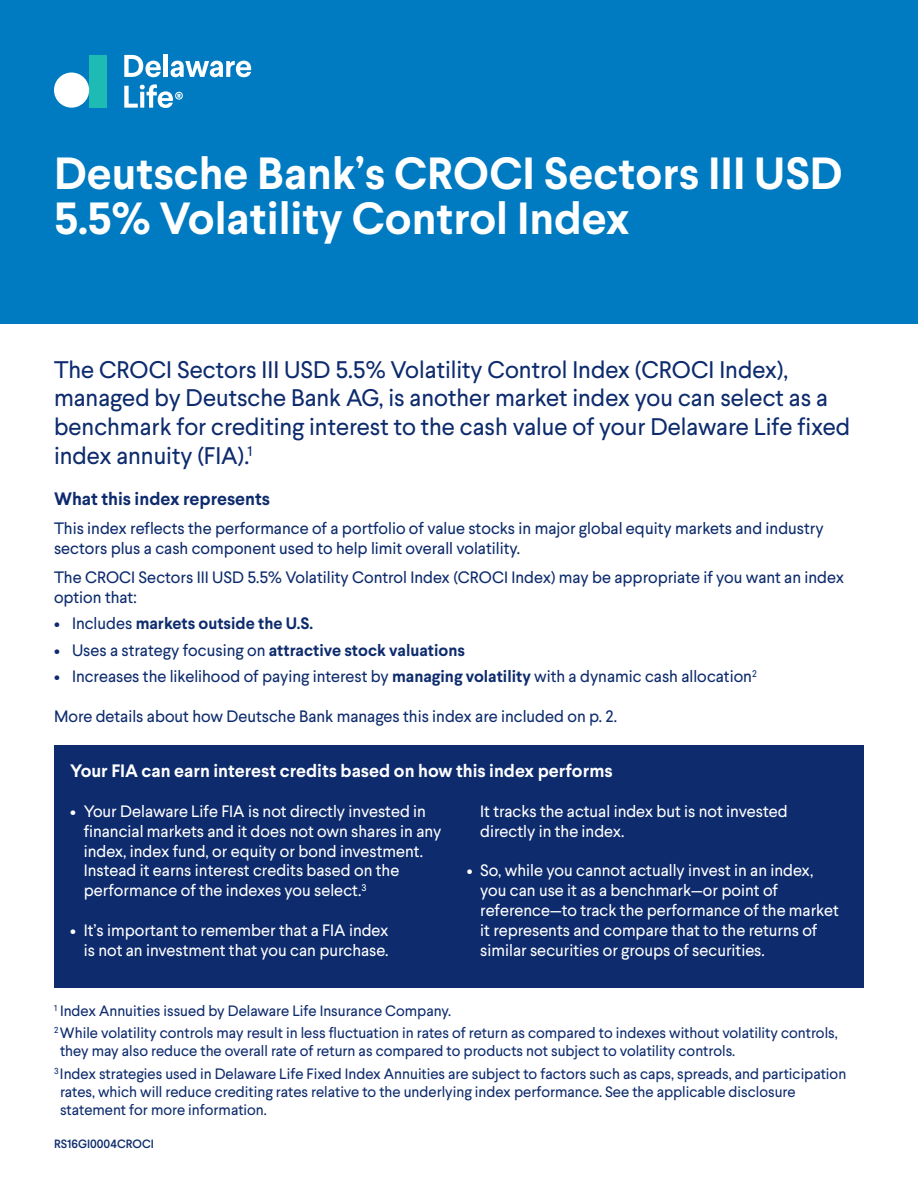
<style>
.page{position:relative;width:918px;height:1188px;background:#fff}
.page>*{position:absolute;margin:0;border:0;box-sizing:border-box;transform-origin:0 0}
.t1{font:700 45px "Larsseit";color:#fff}
.ParaStyle01-Leading{font:24px/28.8px "Larsseit";color:#0d2b6d}
.t2{font:700 18px "Larsseit";color:#fff}
.ParaStyle01-Leading-2{font:700 18px "Larsseit";color:#0d2b6d}
.t3{font:16.5px/19.8px "Larsseit";color:#fff}
.ParaStyle01-Leading-3{font:16.5px/19.8px "Larsseit";color:#0d2b6d}
.ParaStyle01-Leading-4{font:700 16.5px "Larsseit";color:#0d2b6d}
.ParaStyle01-Leading-5{font:15px/18px "Larsseit";color:#0d2b6d}
.t4{font:500 12px "Larsseit";color:#0d2b6d}
.s1{font-weight:400}
.s2{font-weight:700}
</style>
<div class="page">
<div style="left:0;top:0;width:918px;height:324px;background:#007bc2"></div>
<div style="left:54px;top:746px;width:810px;height:242px;background:#0d2b6d"></div>
<div style="left:89px;top:55px;width:18px;height:53px;background:#1dbbb3"></div>
<svg style="left:124px;top:55px;width:37px;height:22px"></svg>
<hr style="left:164px;top:54px;width:4px;height:23px;background:#fff">
<svg style="left:171px;top:61px;width:80px;height:16px"></svg>
<div style="left:54px;top:73px;width:35px;height:35px;background:#fff;border-radius:50%"></div>
<svg style="left:124px;top:84px;width:59px;height:24px"></svg>
<p class="t1" style="left:54px;top:143px;width:790px">Deutsche Bank’s CROCI Sectors III USD</p>
<p class="t1" style="left:54px;top:188px;width:577px">5.5% Volatility Control Index</p>
<p class="ParaStyle01-Leading" style="left:54px;top:354px;width:798px">The CROCI Sectors III USD 5.5% Volatility Control Index (CROCI Index), managed by Deutsche Bank AG, is another market index you can select as a benchmark for crediting interest to the cash value of your Delaware Life fixed index annuity (FIA).<sup>1</sup></p>
<p class="ParaStyle01-Leading-2" style="left:54px;top:487px;width:218px">What this index represents</p>
<p class="ParaStyle01-Leading-3" style="left:54px;top:518px;width:771px">This index reflects the performance of a portfolio of value stocks in major global equity markets and industry sectors plus a cash component used to help limit overall volatility.</p>
<p class="ParaStyle01-Leading-3" style="left:54px;top:567px;width:792px">The CROCI Sectors III USD 5.5% Volatility Control Index (CROCI Index) may be appropriate if you want an index option that:</p>
<p class="ParaStyle01-Leading-4" style="left:54px;top:612px;width:261px"><span class="s1">• Includes</span> markets outside the U.S.</p>
<p class="ParaStyle01-Leading-4" style="left:54px;top:639px;width:413px"><span class="s1">• Uses a strategy focusing on</span> attractive stock valuations</p>
<p class="ParaStyle01-Leading-3" style="left:54px;top:666px;width:704px">• Increases the likelihood of paying interest by <span class="s2">managing volatility</span> with a dynamic cash allocation<sup>2</sup></p>
<p class="ParaStyle01-Leading-3" style="left:54px;top:706px;width:565px">More details about how Deutsche Bank manages this index are included on p. 2.</p>
<p class="t2" style="left:70px;top:759px;width:544px">Your FIA can earn interest credits based on how this index performs</p>
<p class="t3" style="left:84px;top:801px;width:359px;text-indent:-14px">• Your Delaware Life FIA is not directly invested in financial markets and it does not own shares in any index, index fund, or equity or bond investment.<br>Instead it earns interest credits based on the performance of the indexes you select.<sup>3</sup></p>
<p class="t3" style="left:70px;top:920px;width:320px;text-align:right">• It’s important to remember that a FIA index is not an investment that you can purchase.</p>
<p class="t3" style="left:480px;top:801px;width:309px">It tracks the actual index but is not invested directly in the index.</p>
<p class="t3" style="left:480px;top:860px;width:360px;text-indent:-14px">• So, while you cannot actually invest in an index, you can use it as a benchmark—or point of reference—to track the performance of the market it represents and compare that to the returns of similar securities or groups of securities.</p>
<p class="ParaStyle01-Leading-5" style="left:54px;top:1001px;width:399px"><sup>1</sup> Index Annuities issued by Delaware Life Insurance Company.</p>
<p class="ParaStyle01-Leading-5" style="left:60px;top:1024px;width:779px;text-indent:-6px"><sup>2</sup> While volatility controls may result in less fluctuation in rates of return as compared to indexes without volatility controls, they may also reduce the overall rate of return as compared to products not subject to volatility controls.</p>
<p class="ParaStyle01-Leading-5" style="left:60px;top:1064px;width:788px;text-indent:-6px"><sup>3</sup> Index strategies used in Delaware Life Fixed Index Annuities are subject to factors such as caps, spreads, and participation rates, which will reduce crediting rates relative to the underlying index performance. See the applicable disclosure statement for more information.</p>
<p class="t4" style="left:54px;top:1135px;width:102px">RS16GI0004CROCI</p>
</div>
